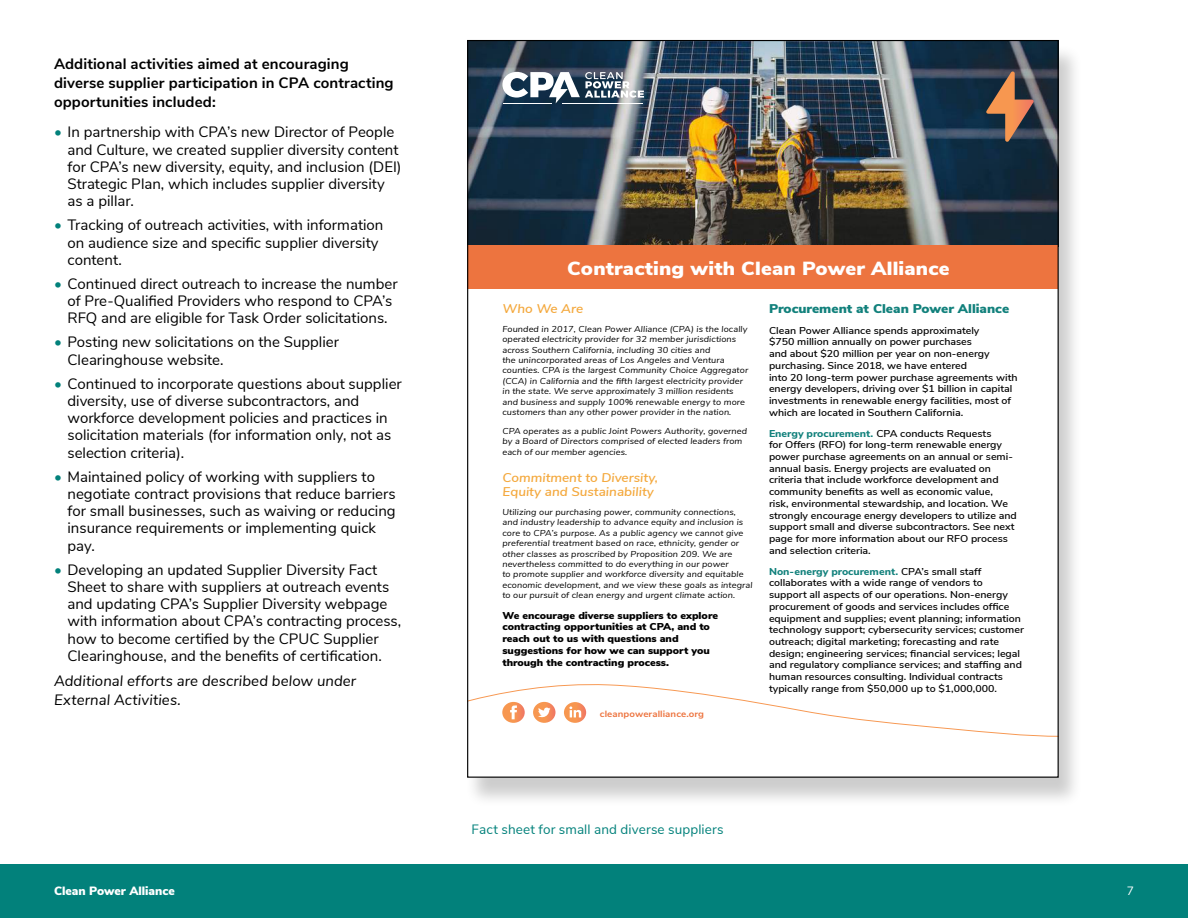
<style>
.page{position:relative;width:1188px;height:918px;background:#fff}
.page>*{position:absolute;margin:0;border:0;box-sizing:border-box;transform-origin:0 0}
.t1{font:900 18.9px "Nunito Sans";letter-spacing:.01em;color:#fff;scale:1.07 1}
.t2{font:15px/17.2px "Nunito Sans";color:#000}
.t3{font:700 15px/18.8px "Nunito Sans";letter-spacing:.01em;color:#000}
.t4{font:italic 15px/18.8px "Nunito Sans";letter-spacing:.005em;color:#000}
.t5{font:13.5px "Nunito Sans";letter-spacing:.01em;color:#02817b}
.t6{font:italic 600 12.6px/14.4px "Nunito Sans";color:#f4a93e;scale:1.07 1}
.t7{font:900 12.6px "Nunito Sans";color:#12817c;scale:1.07 1}
.t8{font:900 12px "Nunito Sans";color:#fff}
.t9{font:12px "Nunito Sans";color:#fff}
.t10{font:600 9.9px/11.7px "Nunito Sans";color:#000;scale:1.07 1}
.t11{font:900 9.9px/11.7px "Nunito Sans";color:#000;scale:1.07 1}
.t12{font:700 9px "Nunito Sans";letter-spacing:.01em;color:#ed743f;scale:1.07 1}
.t13{font:italic 8.55px/10.4px "Nunito Sans";letter-spacing:.01em;color:#000;scale:1.07 1}
.s1{color:#02817b}
.s2{font-weight:800;color:#12817c}
</style>
<div class="page">
<div style="left:0;top:864px;width:1188px;height:54px;background:#02817b"></div>
<div style="left:465px;top:44px;width:618px;height:764px;background:#000;opacity:.2"></div>
<div style="left:468px;top:41px;width:590px;height:736px;background:#fff"></div>
<img style="left:469px;top:42px;width:588px;height:203px">
<hr style="left:503px;top:103px;width:48px;height:1px;background:#fff">
<hr style="left:562px;top:103px;width:81px;height:1px;background:#fff">
<svg style="left:502px;top:72px;width:142px;height:31px"></svg>
<svg style="left:469px;top:684px;width:588px;height:53px"></svg>
<svg style="left:986px;top:72px;width:48px;height:70px;background:#765c4f"></svg>
<div style="left:468px;top:245px;width:590px;height:44px;background:#ed743f"></div>
<h2 class="t3" style="left:54px;top:54px;width:341px">Additional activities aimed at encouraging diverse supplier participation in CPA contracting opportunities included:</h2>
<h2 class="t2" style="left:68px;top:123px;width:336px;text-indent:-14px"><span class="s1">•</span> In partnership with CPA’s new Director of People and Culture, we created supplier diversity content for CPA’s new diversity, equity, and inclusion (DEI)<br>Strategic Plan, which includes supplier diversity as a pillar.</h2>
<h2 class="t2" style="left:68px;top:216px;width:317px;text-indent:-14px"><span class="s1">•</span> Tracking of outreach activities, with information on audience size and specific supplier diversity content.</h2>
<h2 class="t2" style="left:54px;top:274px;width:345px;text-align:center"><span class="s1">•</span> Continued direct outreach to increase the number of Pre-Qualified Providers who respond to CPA’s<br>RFQ and are eligible for Task Order solicitations.</h2>
<h2 class="t2" style="left:68px;top:333px;width:273px;text-indent:-14px"><span class="s1">•</span> Posting new solicitations on the Supplier<br>Clearinghouse website.</h2>
<h2 class="t2" style="left:68px;top:374px;width:336px;text-indent:-14px"><span class="s1">•</span> Continued to incorporate questions about supplier diversity, use of diverse subcontractors, and workforce development policies and practices in solicitation materials (for information only, not as selection criteria).</h2>
<h2 class="t2" style="left:68px;top:467px;width:330px;text-indent:-14px"><span class="s1">•</span> Maintained policy of working with suppliers to negotiate contract provisions that reduce barriers for small businesses, such as waiving or reducing insurance requirements or implementing quick pay.</h2>
<p class="t2" style="left:68px;top:560px;width:335px;text-indent:-14px"><span class="s1">•</span> Developing an updated Supplier Diversity Fact Sheet to share with suppliers at outreach events and updating CPA’s Supplier Diversity webpage with information about CPA’s contracting process, how to become certified by the CPUC Supplier Clearinghouse, and the benefits of certification.</p>
<h2 class="t4" style="left:54px;top:671px;width:304px">Additional efforts are described below under<br>External Activities.</h2>
<h1 class="t1" style="left:567px;top:254px;width:359px">Contracting with Clean Power Alliance</h1>
<p class="t6" style="left:502px;top:301px;width:77px">Who We Are</p>
<p class="t13" style="left:502px;top:323px;width:231px">Founded in 2017, Clean Power Alliance (CPA) is the locally operated electricity provider for 32 member jurisdictions across Southern California, including 30 cities and<br>the unincorporated areas of Los Angeles and Ventura counties. CPA is the largest Community Choice Aggregator (CCA) in California and the fifth largest electricity provider in the state. We serve approximately 3 million residents and business and supply 100% renewable energy to more customers than any other power provider in the nation.</p>
<p class="t13" style="left:502px;top:425px;width:230px">CPA operates as a public Joint Powers Authority, governed by a Board of Directors comprised of elected leaders from each of our member agencies.</p>
<p class="t6" style="left:502px;top:469px;width:147px">Commitment to Diversity,<br>Equity and Sustainability</p>
<p class="t13" style="left:502px;top:506px;width:235px">Utilizing our purchasing power, community connections, and industry leadership to advance equity and inclusion is core to CPA’s purpose. As a public agency we cannot give preferential treatment based on race, ethnicity, gender or other classes as proscribed by Proposition 209. We are nevertheless committed to do everything in our power<br>to promote supplier and workforce diversity and equitable economic development, and we view these goals as integral to our pursuit of clean energy and urgent climate action.</p>
<p class="t11" style="left:502px;top:609px;width:203px">We encourage diverse suppliers to explore contracting opportunities at CPA, and to reach out to us with questions and suggestions for how we can support you through the contracting process.</p>
<p class="t12" style="left:600px;top:708px;width:99px">cleanpoweralliance.org</p>
<p class="t7" style="left:769px;top:299px;width:226px">Procurement at Clean Power Alliance</p>
<p class="t10" style="left:769px;top:324px;width:234px">Clean Power Alliance spends approximately<br>$750 million annually on power purchases<br>and about $20 million per year on non-energy purchasing. Since 2018, we have entered<br>into 20 long-term power purchase agreements with energy developers, driving over $1 billion in capital investments in renewable energy facilities, most of which are located in Southern California.</p>
<p class="t10" style="left:769px;top:427px;width:233px"><span class="s2">Energy procurement.</span> CPA conducts Requests<br>for Offers (RFO) for long-term renewable energy power purchase agreements on an annual or semi&shy;annual basis. Energy projects are evaluated on criteria that include workforce development and community benefits as well as economic value,<br>risk, environmental stewardship, and location. We strongly encourage energy developers to utilize and support small and diverse subcontractors. See next page for more information about our RFO process and selection criteria.</p>
<p class="t10" style="left:769px;top:565px;width:240px"><span class="s2">Non-energy procurement.</span> CPA’s small staff collaborates with a wide range of vendors to<br>support all aspects of our operations. Non-energy procurement of goods and services includes office equipment and supplies; event planning; information technology support; cybersecurity services; customer outreach; digital marketing; forecasting and rate design; engineering services; financial services; legal and regulatory compliance services; and staffing and human resources consulting. Individual contracts typically range from $50,000 up to $1,000,000.</p>
<h3 class="t5" style="left:472px;top:820px;width:254px">Fact sheet for small and diverse suppliers</h3>
<p class="t8" style="left:54px;top:882px;width:122px">Clean Power Alliance</p>
<p class="t9" style="left:1127px;top:882px;width:9px">7</p>
</div>
